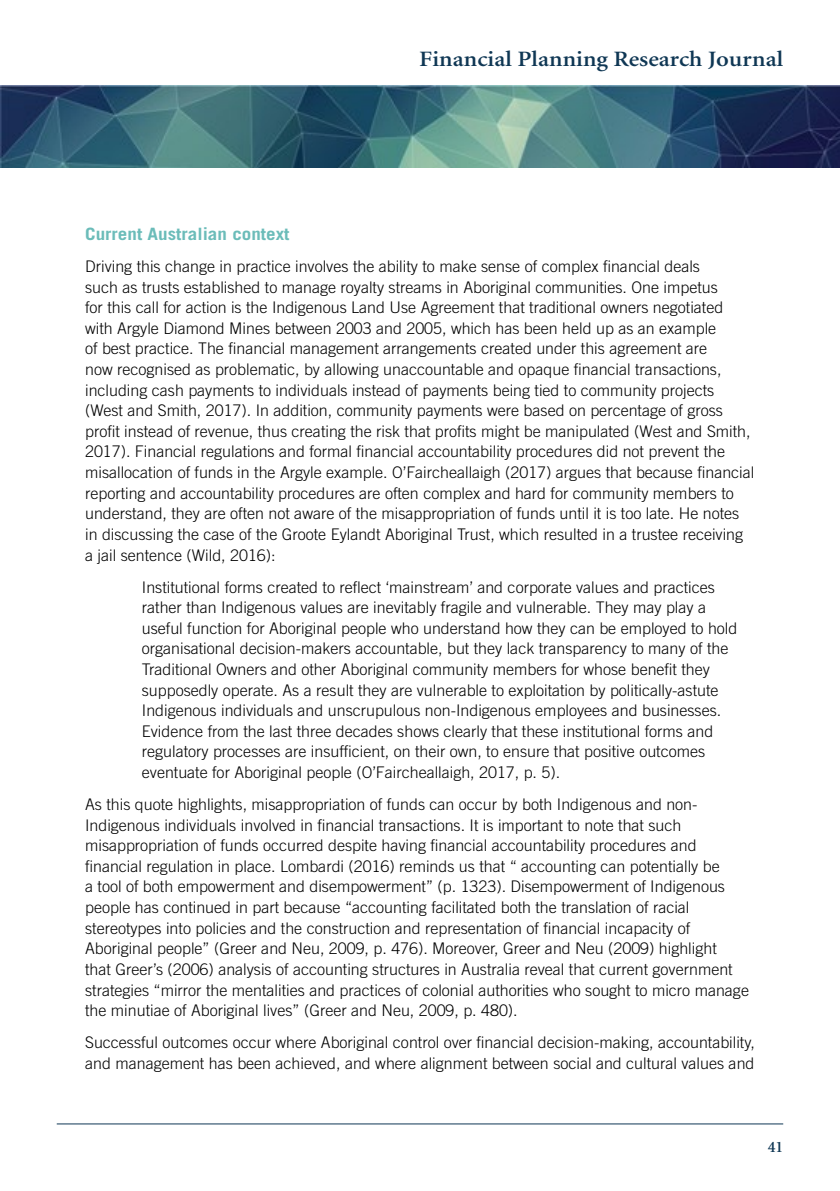
<style>
.page{position:relative;width:840px;height:1191px;background:#fff}
.page>*{position:absolute;margin:0;border:0;box-sizing:border-box;transform-origin:0 0}
.t1{font:600 22px "Minion";color:#0f3754;scale:1.12 1}
.t2{font:700 17px "Trade Gothic";color:#6bbcb9;scale:1.12 1}
.t3{font:300 16px/20.6px "Trade Gothic";color:#000}
.t4{font:600 16px "Minion";color:#0f3754}
</style>
<div class="page">
<hr style="left:57px;top:1123px;width:725px;height:1px;background:#0f3754">
<img style="left:0;top:86px;width:839px;height:82px">
<h1 class="t1" style="left:419px;top:48px;width:326px">Financial Planning Research Journal</h1>
<p class="t2" style="left:85px;top:223px;width:184px">Current Australian context</p>
<p class="t3" style="left:85px;top:256px;width:670px">Driving this change in practice involves the ability to make sense of complex financial deals<br>such as trusts established to manage royalty streams in Aboriginal communities. One impetus<br>for this call for action is the Indigenous Land Use Agreement that traditional owners negotiated with Argyle Diamond Mines between 2003 and 2005, which has been held up as an example<br>of best practice. The financial management arrangements created under this agreement are<br>now recognised as problematic, by allowing unaccountable and opaque financial transactions, including cash payments to individuals instead of payments being tied to community projects (West and Smith, 2017). In addition, community payments were based on percentage of gross profit instead of revenue, thus creating the risk that profits might be manipulated (West and Smith, 2017). Financial regulations and formal financial accountability procedures did not prevent the misallocation of funds in the Argyle example. O’Faircheallaigh (2017) argues that because financial reporting and accountability procedures are often complex and hard for community members to understand, they are often not aware of the misappropriation of funds until it is too late. He notes in discussing the case of the Groote Eylandt Aboriginal Trust, which resulted in a trustee receiving a jail sentence (Wild, 2016):</p>
<p class="t3" style="left:142px;top:576px;width:596px">Institutional forms created to reflect ‘mainstream’ and corporate values and practices rather than Indigenous values are inevitably fragile and vulnerable. They may play a useful function for Aboriginal people who understand how they can be employed to hold organisational decision-makers accountable, but they lack transparency to many of the Traditional Owners and other Aboriginal community members for whose benefit they supposedly operate. As a result they are vulnerable to exploitation by politically-astute Indigenous individuals and unscrupulous non-Indigenous employees and businesses.<br>Evidence from the last three decades shows clearly that these institutional forms and regulatory processes are insufficient, on their own, to ensure that positive outcomes eventuate for Aboriginal people (O’Faircheallaigh, 2017, p. 5).</p>
<p class="t3" style="left:85px;top:793px;width:665px">As this quote highlights, misappropriation of funds can occur by both Indigenous and non-Indigenous individuals involved in financial transactions. It is important to note that such misappropriation of funds occurred despite having financial accountability procedures and financial regulation in place. Lombardi (2016) reminds us that “ accounting can potentially be<br>a tool of both empowerment and disempowerment” (p. 1323). Disempowerment of Indigenous people has continued in part because “accounting facilitated both the translation of racial stereotypes into policies and the construction and representation of financial incapacity of Aboriginal people” (Greer and Neu, 2009, p. 476). Moreover, Greer and Neu (2009) highlight<br>that Greer’s (2006) analysis of accounting structures in Australia reveal that current government strategies “mirror the mentalities and practices of colonial authorities who sought to micro manage the minutiae of Aboriginal lives” (Greer and Neu, 2009, p. 480).</p>
<p class="t3" style="left:85px;top:1031px;width:670px">Successful outcomes occur where Aboriginal control over financial decision-making, accountability, and management has been achieved, and where alignment between social and cultural values and</p>
<p class="t4" style="left:767px;top:1138px;width:17px">41</p>
</div>
